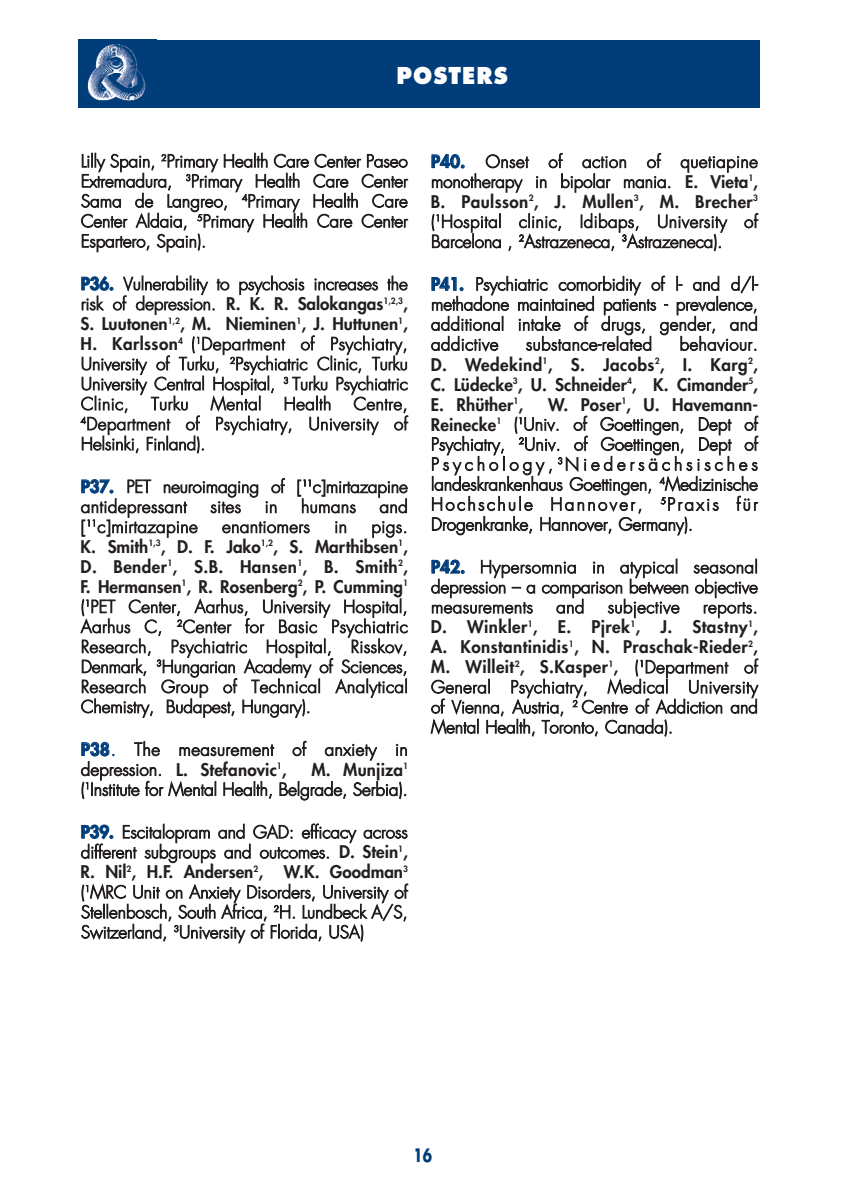
<style>
.page{position:relative;width:842px;height:1191px;background:#fff}
.page>*{position:absolute;margin:0;border:0;box-sizing:border-box;transform-origin:0 0}
.t1{font:800 22.6px "Futura";letter-spacing:.05em;color:#fff;scale:.94 1}
.t2{font:700 18px "Futura";color:#003d79;scale:.75 1}
.t3{font:300 17px/20px "Futura";color:#231f20;text-align:justify}
.t4{font:300 17px/20.2px "Futura";letter-spacing:.025em;color:#231f20}
.t5{font:800 17px/20px "Futura";color:#231f20;text-align:justify}
.s1{font-weight:800;color:#003d79}
.s2{font-weight:800}
.s3{color:#003d79}
.s4{font-weight:300}
</style>
<div class="page">
<div style="left:78px;top:40px;width:682px;height:67px;background:#003d79"></div>
<img style="left:87px;top:44px;width:59px;height:57px">
<h1 class="t1" style="left:397px;top:65px;width:120px">POSTERS</h1>
<p class="t3" style="left:81px;top:152px;width:328px">Lilly Spain, <sup>2</sup>Primary Health Care Center Paseo Extremadura, <sup>3</sup>Primary Health Care Center Sama de Langreo, <sup>4</sup>Primary Health Care Center Aldaia, <sup>5</sup>Primary Health Care Center Espartero, Spain).</p>
<p class="t3" style="left:81px;top:275px;width:329px"><span class="s1">P36.</span> Vulnerability to psychosis increases the risk of depression. <span class="s2">R. K. R. Salokangas</span><sup>1,2,3</sup><span class="s2">, S. Luutonen</span><sup>1,2</sup><span class="s2">, M. Nieminen</span><sup>1</sup><span class="s2">, J. Huttunen</span><sup>1</sup><span class="s2">, H. Karlsson</span><sup>4</sup> (<sup>1</sup>Department of Psychiatry, University of Turku, <sup>2</sup>Psychiatric Clinic, Turku University Central Hospital, <sup>3</sup> Turku Psychiatric Clinic,</p>
<p class="t3" style="left:151px;top:395px;width:39px">Turku</p>
<p class="t3" style="left:211px;top:395px;width:52px">Mental</p>
<p class="t3" style="left:284px;top:395px;width:49px">Health</p>
<p class="t3" style="left:81px;top:395px;width:329px;text-indent:273px">Centre, <sup>4</sup>Department of Psychiatry, University of Helsinki, Finland).</p>
<p class="t3" style="left:81px;top:478px;width:328px"><span class="s1">P37.</span> PET neuroimaging of [<sup>11</sup>c]mirtazapine antidepressant</p>
<p class="t3" style="left:210px;top:498px;width:32px">sites</p>
<p class="t3" style="left:265px;top:498px;width:14px">in</p>
<p class="t3" style="left:301px;top:498px;width:56px">humans</p>
<p class="t3" style="left:380px;top:498px;width:30px">and</p>
<p class="t4" style="left:81px;top:518px;width:118px">[<sup>11</sup>c]mirtazapine</p>
<p class="t4" style="left:222px;top:518px;width:89px">enantiomers</p>
<p class="t3" style="left:334px;top:518px;width:14px">in</p>
<p class="t3" style="left:81px;top:518px;width:329px;text-indent:291px">pigs.<br><span class="s2">K. Smith</span><sup>1,3</sup><span class="s2">, D. F. Jako</span><sup>1,2</sup><span class="s2">, S. Marthibsen</span><sup>1</sup><span class="s2">, D. Bender</span><sup>1</sup><span class="s2">, S.B. Hansen</span><sup>1</sup><span class="s2">, B. Smith</span><sup>2</sup><span class="s2">, F. Hermansen</span><sup>1</sup><span class="s2">, R. Rosenberg</span><sup>2</sup><span class="s2">, P. Cumming</span><sup>1 </sup>(<sup>1</sup>PET Center, Aarhus, University Hospital, Aarhus C, <sup>2</sup>Center for Basic Psychiatric Research, Psychiatric Hospital, Risskov, Denmark, <sup>3</sup>Hungarian Academy of Sciences, Research Group of Technical Analytical Chemistry, Budapest, Hungary).</p>
<p class="t4" style="left:81px;top:740px;width:328px"><span class="s1">P38</span><span class="s3">.</span> The measurement of anxiety in depression. <span class="s2">L. Stefanovic</span><sup>1</sup><span class="s2">,</span></p>
<p class="t3" style="left:81px;top:761px;width:329px;text-align:right"><span class="s2">M. Munjiza</span><sup>1<br></sup>(<sup>1</sup>Institute for Mental Health, Belgrade, Serbia).</p>
<p class="t3" style="left:81px;top:823px;width:329px"><span class="s1">P39.</span> Escitalopram and GAD: efficacy across different subgroups and outcomes. <span class="s2">D. Stein</span><sup>1</sup><span class="s2">, R. Nil</span><sup>2</sup><span class="s2">, H.F. Andersen</span><sup>2</sup><span class="s2">, W.K. Goodman</span><sup>3 </sup>(<sup>1</sup>MRC Unit on Anxiety Disorders, University of Stellenbosch, South Africa, <sup>2</sup>H. Lundbeck A/S, Switzerland, <sup>3</sup>University of Florida, USA)</p>
<p class="t3" style="left:431px;top:153px;width:329px"><span class="s1">P40.</span> Onset of action of quetiapine monotherapy in bipolar mania. <span class="s2">E. Vieta</span><sup>1</sup><span class="s2">, B. Paulsson</span><sup>2</sup><span class="s2">, J. Mullen</span><sup>3</sup><span class="s2">, M. Brecher</span><sup>3 </sup>(<sup>1</sup>Hospital clinic, Idibaps, University of Barcelona , <sup>2</sup>Astrazeneca, <sup>3</sup>Astrazeneca).</p>
<p class="t3" style="left:431px;top:276px;width:328px"><span class="s1">P41.</span> Psychiatric comorbidity of l- and d/l&shy;methadone maintained patients - prevalence, additional intake of drugs, gender, and addictive</p>
<p class="t5" style="left:431px;top:335px;width:329px;text-indent:249px"><span class="s4">behaviour.<br></span>D. Wedekind<sup>1</sup>, S. Jacobs<sup>2</sup>, I. Karg<sup>2</sup>, C. Lüdecke<sup>3</sup>, U. Schneider<sup>4</sup>, K. Cimander<sup>5</sup>, E. Rhüther<sup>1</sup>,</p>
<p class="t4" style="left:526px;top:335px;width:128px">substance-related</p>
<p class="t3" style="left:431px;top:396px;width:329px;text-indent:117px"><span class="s2">W. Poser</span><sup>1</sup><span class="s2">, U. Havemann-Reinecke</span><sup>1</sup> (<sup>1</sup>Univ. of Goettingen, Dept of Psychiatry, <sup>2</sup>Univ. of Goettingen, Dept of Psychology, <sup>3</sup>Niedersächsisches landeskrankenhaus Goettingen, <sup>4</sup>Medizinische Hochschule Hannover, <sup>5</sup>Praxis für Drogenkranke, Hannover, Germany).</p>
<p class="t3" style="left:431px;top:558px;width:328px"><span class="s1">P42.</span> Hypersomnia in atypical seasonal depression – a comparison between objective measurements</p>
<p class="t3" style="left:556px;top:598px;width:30px">and</p>
<p class="t4" style="left:608px;top:598px;width:73px">subjective</p>
<p class="t3" style="left:431px;top:598px;width:329px;text-indent:272px">reports.<br><span class="s2">D. Winkler</span><sup>1</sup><span class="s2">, E. Pjrek</span><sup>1</sup><span class="s2">, J. Stastny</span><sup>1</sup><span class="s2">, A. Konstantinidis</span><sup>1</sup><span class="s2">, N. Praschak-Rieder</span><sup>2</sup><span class="s2">, M. Willeit</span><sup>2</sup><span class="s2">, S.Kasper</span><sup>1</sup><span class="s2">,</span> (<sup>1</sup>Department of General Psychiatry, Medical University of Vienna, Austria, <sup>2</sup> Centre of Addiction and Mental Health, Toronto, Canada).</p>
<p class="t2" style="left:414px;top:1147px;width:26px">16</p>
</div>
